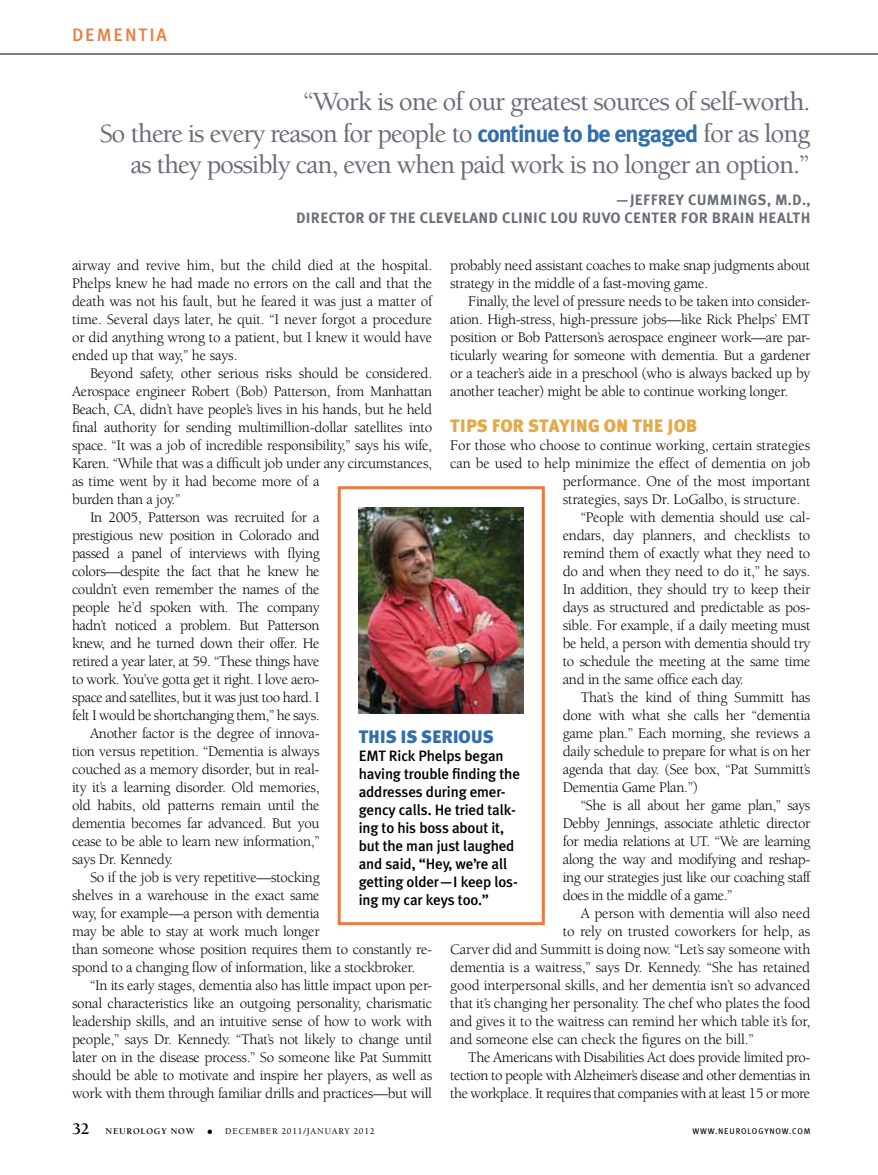
<style>
.page{position:relative;width:878px;height:1175px;background:#fff}
.page>*{position:absolute;margin:0;border:0;box-sizing:border-box;transform-origin:0 0}
.t1{font:500 27px/31.5px "Berkeley";letter-spacing:-.04em;color:#686d78;text-align:right}
.t2{font:900 18px "Meta Plus";color:#e5a946}
.t3{font:900 18px "Meta Plus";letter-spacing:-.01em;color:#326dac}
.t4{font:18px "Meta Plus Medium Caps";letter-spacing:.105em;color:#e87c42}
.t5{font:15px/18px "Berkeley";letter-spacing:-.02em;color:#000;text-align:justify}
.t6{font:500 15px/18px "Meta Plus";letter-spacing:-.01em;color:#000}
.t7{font:15px/18px "Meta Plus Bold Caps";letter-spacing:.02em;color:#686d78;text-align:right}
.t8{font:500 9px "Berkeley";letter-spacing:.09em;color:#000}
.t9{font:8.25px "Meta Plus";color:#000}
.s1{font-family:"Meta Plus";font-weight:700;font-size:24px;color:#326dac}
.s2{font-weight:700;font-size:16.5px}
.s3{font-weight:700}
.s4{font-weight:400;font-size:16.5px}
</style>
<div class="page">
<hr style="left:0;top:54px;width:878px;height:1px;background:#000">
<img style="left:358px;top:507px;width:165px;height:206px">
<div style="left:338px;top:486px;width:206px;height:439px;border:3px solid #e87c42"></div>
<p class="t4" style="left:72px;top:24px;width:96px">DEMENTIA</p>
<h1 class="t1" style="left:100px;top:86px;width:712px">“Work is one of our greatest sources of self-worth.<br>So there is every reason for people to <span class="s1">continue to be engaged</span> for as long as they possibly can, even when paid work is no longer an option.”</h1>
<p class="t7" style="left:296px;top:190px;width:516px">—JEFFREY CUMMINGS, M.D.,<br>DIRECTOR OF THE CLEVELAND CLINIC LOU RUVO CENTER FOR BRAIN H EALTH</p>
<p class="t5" style="left:450px;top:257px;width:361px">probably need assistant coaches to make snap judgments about strategy in the middle of a fast-moving game.</p>
<p class="t5" style="left:450px;top:293px;width:361px;text-indent:18px">Finally, the level of pressure needs to be taken into consider&shy;ation. High-stress, high-pressure jobs—like Rick Phelps’ EMT position or Bob Patterson’s aerospace engineer work—are par&shy;ticularly wearing for someone with dementia. But a gardener or a teacher’s aide in a preschool (who is always backed up by another teacher) might be able to continue working longer.</p>
<p class="t2" style="left:450px;top:415px;width:248px">TIPS FOR STAYING ON THE JOB</p>
<p class="t5" style="left:450px;top:437px;width:361px">For those who choose to continue working, certain strategies</p>
<p class="t5" style="left:450px;top:455px;width:361px">can be used to help minimize the effect of dementia on job</p>
<p class="t5" style="left:562px;top:473px;width:249px">performance. One of the most important</p>
<p class="t5" style="left:562px;top:491px;width:239px">strategies, says Dr. LoGalbo, is structure.</p>
<p class="t5" style="left:580px;top:509px;width:231px">“People with dementia should use cal-</p>
<p class="t5" style="left:562px;top:527px;width:249px">endars, day planners, and checklists to</p>
<p class="t5" style="left:562px;top:545px;width:249px">remind them of exactly what they need to</p>
<p class="t5" style="left:562px;top:563px;width:249px">do and when they need to do it,” he says.</p>
<p class="t5" style="left:562px;top:581px;width:249px">In addition, they should try to keep their</p>
<p class="t5" style="left:562px;top:599px;width:249px">days as structured and predictable as pos-</p>
<p class="t5" style="left:562px;top:617px;width:249px">sible. For example, if a daily meeting must</p>
<p class="t5" style="left:562px;top:635px;width:249px">be held, a person with dementia should try</p>
<p class="t5" style="left:562px;top:653px;width:249px">to schedule the meeting at the same time</p>
<p class="t5" style="left:562px;top:671px;width:182px">and in the same office each day.</p>
<p class="t5" style="left:580px;top:689px;width:231px">That’s the kind of thing Summitt has</p>
<p class="t5" style="left:562px;top:707px;width:249px">done with what she calls her “dementia</p>
<p class="t5" style="left:562px;top:725px;width:249px">game plan.” Each morning, she reviews a</p>
<p class="t5" style="left:562px;top:743px;width:249px">daily schedule to prepare for what is on her</p>
<p class="t5" style="left:562px;top:761px;width:249px">agenda that day. (See box, “Pat Summitt’s</p>
<p class="t5" style="left:562px;top:779px;width:136px">Dementia Game Plan.”)</p>
<p class="t5" style="left:580px;top:797px;width:231px">“She is all about her game plan,” says</p>
<p class="t5" style="left:562px;top:815px;width:249px">Debby Jennings, associate athletic director</p>
<p class="t5" style="left:562px;top:833px;width:249px">for media relations at UT. “We are learning</p>
<p class="t5" style="left:562px;top:851px;width:249px">along the way and modifying and reshap-</p>
<p class="t5" style="left:562px;top:869px;width:249px">ing our strategies just like our coaching staff</p>
<p class="t5" style="left:562px;top:887px;width:171px">does in the middle of a game.”</p>
<p class="t5" style="left:580px;top:905px;width:231px">A person with dementia will also need</p>
<p class="t5" style="left:562px;top:923px;width:249px">to rely on trusted coworkers for help, as</p>
<p class="t5" style="left:450px;top:941px;width:361px">Carver did and Summitt is doing now. “Let’s say someone with</p>
<p class="t5" style="left:450px;top:959px;width:361px">dementia is a waitress,” says Dr. Kennedy. “She has retained</p>
<p class="t5" style="left:450px;top:977px;width:362px">good interpersonal skills, and her dementia isn’t so advanced</p>
<p class="t5" style="left:450px;top:995px;width:361px">that it’s changing her personality. The chef who plates the food</p>
<p class="t5" style="left:450px;top:1013px;width:362px">and gives it to the waitress can remind her which table it’s for,</p>
<p class="t5" style="left:450px;top:1031px;width:305px">and someone else can check the figures on the bill.”</p>
<p class="t5" style="left:468px;top:1049px;width:343px">The Americans with Disabilities Act does provide limited pro-</p>
<p class="t5" style="left:450px;top:1067px;width:362px">tection to people with Alzheimer’s disease and other dementias in</p>
<p class="t5" style="left:450px;top:1085px;width:361px">the workplace. It requires that companies with at least 15 or more</p>
<p class="t5" style="left:72px;top:257px;width:362px">airway and revive him, but the child died at the hospital.<br>Phelps knew he had made no errors on the call and that the death was not his fault, but he feared it was just a matter of time. Several days later, he quit. “I never forgot a procedure or did anything wrong to a patient, but I knew it would have ended up that way,” he says.</p>
<p class="t5" style="left:90px;top:365px;width:343px">Beyond safety, other serious risks should be considered.</p>
<p class="t5" style="left:72px;top:383px;width:361px">Aerospace engineer Robert (Bob) Patterson, from Manhattan</p>
<p class="t5" style="left:72px;top:401px;width:361px">Beach, CA, didn’t have people’s lives in his hands, but he held</p>
<p class="t5" style="left:72px;top:419px;width:361px">final authority for sending multimillion-dollar satellites into</p>
<p class="t5" style="left:72px;top:437px;width:361px">space. “It was a job of incredible responsibility,” says his wife,</p>
<p class="t5" style="left:72px;top:455px;width:361px">Karen. “While that was a difficult job under any circumstances,</p>
<p class="t5" style="left:72px;top:473px;width:249px">as time went by it had become more of a</p>
<p class="t5" style="left:72px;top:491px;width:110px">burden than a joy.”</p>
<p class="t5" style="left:90px;top:509px;width:231px">In 2005, Patterson was recruited for a</p>
<p class="t5" style="left:72px;top:527px;width:249px">prestigious new position in Colorado and</p>
<p class="t5" style="left:72px;top:545px;width:249px">passed a panel of interviews with flying</p>
<p class="t5" style="left:72px;top:563px;width:249px">colors—despite the fact that he knew he</p>
<p class="t5" style="left:72px;top:581px;width:249px">couldn’t even remember the names of the</p>
<p class="t5" style="left:72px;top:599px;width:249px">people he’d spoken with. The company</p>
<p class="t5" style="left:72px;top:617px;width:249px">hadn’t noticed a problem. But Patterson</p>
<p class="t5" style="left:72px;top:635px;width:249px">knew, and he turned down their offer. He</p>
<p class="t5" style="left:72px;top:653px;width:249px">retired a year later, at 59. “These things have</p>
<p class="t5" style="left:72px;top:671px;width:249px">to work. You’ve gotta get it right. I love aero-</p>
<p class="t5" style="left:72px;top:689px;width:249px">space and satellites, but it was just too hard. I</p>
<p class="t5" style="left:72px;top:707px;width:249px">felt I would be shortchanging them,” he says.</p>
<p class="t5" style="left:90px;top:725px;width:231px">Another factor is the degree of innova-</p>
<p class="t5" style="left:72px;top:743px;width:249px">tion versus repetition. “Dementia is always</p>
<p class="t5" style="left:72px;top:761px;width:249px">couched as a memory disorder, but in real-</p>
<p class="t5" style="left:72px;top:779px;width:249px">ity it’s a learning disorder. Old memories,</p>
<p class="t5" style="left:72px;top:797px;width:249px">old habits, old patterns remain until the</p>
<p class="t5" style="left:72px;top:815px;width:249px">dementia becomes far advanced. But you</p>
<p class="t5" style="left:72px;top:833px;width:249px">cease to be able to learn new information,”</p>
<p class="t5" style="left:72px;top:851px;width:103px">says Dr. Kennedy.</p>
<p class="t5" style="left:90px;top:869px;width:231px">So if the job is very repetitive—stocking</p>
<p class="t5" style="left:72px;top:887px;width:249px">shelves in a warehouse in the exact same</p>
<p class="t5" style="left:72px;top:905px;width:249px">way, for example—a person with dementia</p>
<p class="t5" style="left:72px;top:923px;width:249px">may be able to stay at work much longer</p>
<p class="t5" style="left:72px;top:941px;width:361px">than someone whose position requires them to constantly re-</p>
<p class="t5" style="left:72px;top:959px;width:345px">spond to a changing flow of information, like a stockbroker.</p>
<p class="t5" style="left:90px;top:977px;width:343px">“In its early stages, dementia also has little impact upon per-</p>
<p class="t5" style="left:72px;top:995px;width:362px">sonal characteristics like an outgoing personality, charismatic</p>
<p class="t5" style="left:72px;top:1013px;width:362px">leadership skills, and an intuitive sense of how to work with</p>
<p class="t5" style="left:72px;top:1031px;width:361px">people,” says Dr. Kennedy. “That’s not likely to change until</p>
<p class="t5" style="left:72px;top:1049px;width:361px">later on in the disease process.” So someone like Pat Summitt</p>
<p class="t5" style="left:72px;top:1067px;width:362px">should be able to motivate and inspire her players, as well as</p>
<p class="t5" style="left:72px;top:1085px;width:361px">work with them through familiar drills and practices—but will</p>
<p class="t3" style="left:358px;top:726px;width:136px">THIS IS SERIOUS</p>
<p class="t6" style="left:358px;top:746px;width:163px">EMT Rick Phelps began having trouble finding the addresses during emer&shy;gency calls. He tried talk&shy;ing to his boss about it, but the man just laughed and said, “Hey, we’re all getting older—I keep los&shy;ing my car keys too.”</p>
<p class="t8" style="left:72px;top:1126px;width:304px"><span class="s2">32</span> <span class="s3">NEUROLOGY NOW</span> <span class="s4">•</span> december 2011/january 2012</p>
<p class="t9" style="left:692px;top:1126px;width:119px">WWW.NEUROLOGYNOW.COM</p>
</div>
